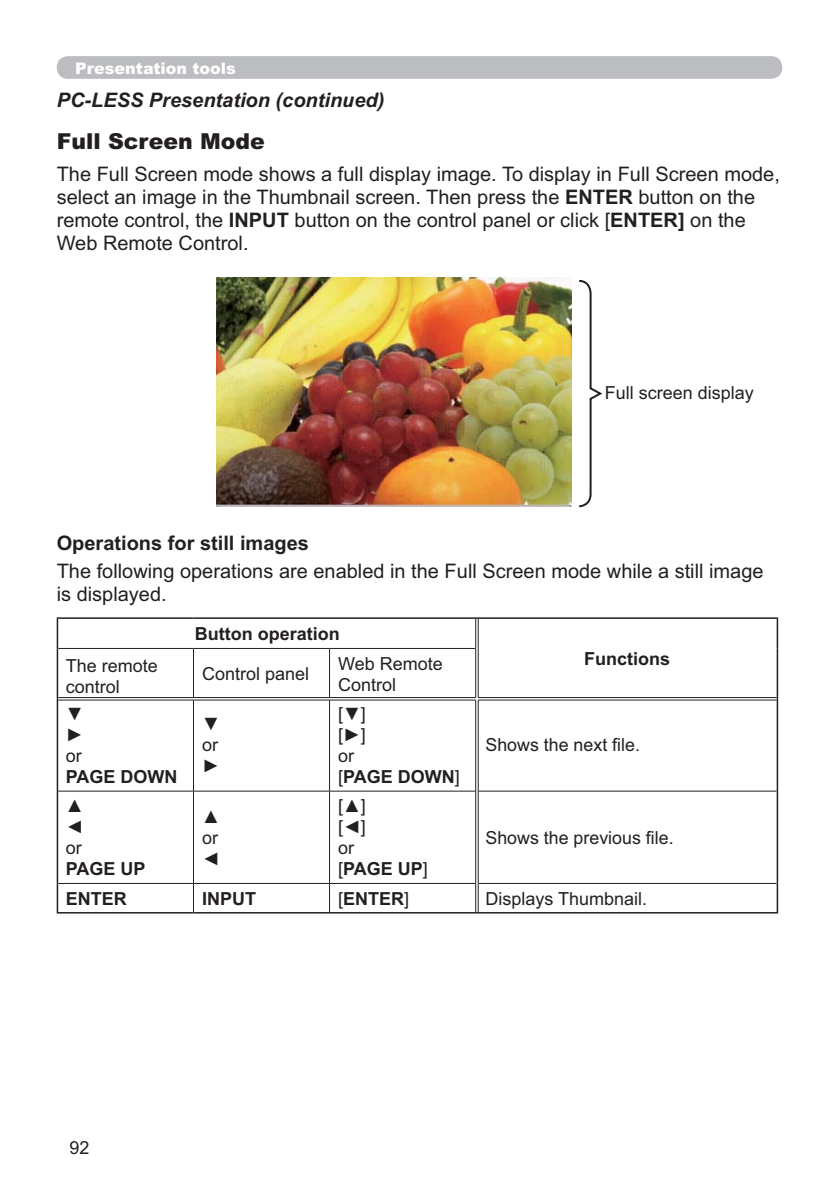
<style>
.page{position:relative;width:840px;height:1190px;background:#fff}
.page>*{position:absolute;margin:0;border:0;box-sizing:border-box;transform-origin:0 0}
.t1{font:900 22px "Arial";color:#231f20}
.t2{font:20px/23px "Arial";color:#231f20}
.t3{font:italic 700 20px "Arial";color:#231f20}
.t4{font:700 20px "Arial";color:#231f20}
.t5{font:18px/21px "Arial";color:#231f20}
.t6{font:700 18px "Arial";color:#231f20}
.t7{font:900 16px "Arial";color:#fff}
.s1{font-weight:700}
.s2{font-weight:400}
</style>
<div class="page">
<div style="left:57px;top:56px;width:725px;height:23px;background:#bbbdc0;border-radius:11px"></div>
<hr style="left:58px;top:648px;width:136px;height:1px;background:#231f20">
<hr style="left:194px;top:648px;width:136px;height:1px;background:#231f20">
<hr style="left:193px;top:649px;width:1px;height:48px;background:#231f20">
<hr style="left:330px;top:648px;width:145px;height:1px;background:#231f20">
<hr style="left:329px;top:649px;width:1px;height:48px;background:#231f20">
<hr style="left:193px;top:700px;width:1px;height:91px;background:#231f20">
<hr style="left:329px;top:700px;width:1px;height:91px;background:#231f20">
<hr style="left:58px;top:791px;width:136px;height:1px;background:#231f20">
<hr style="left:194px;top:791px;width:136px;height:1px;background:#231f20">
<hr style="left:193px;top:791px;width:1px;height:92px;background:#231f20">
<hr style="left:330px;top:791px;width:145px;height:1px;background:#231f20">
<hr style="left:329px;top:791px;width:1px;height:92px;background:#231f20">
<hr style="left:58px;top:883px;width:136px;height:1px;background:#231f20">
<hr style="left:194px;top:883px;width:136px;height:1px;background:#231f20">
<svg style="left:193px;top:884px;width:1px;height:28px"></svg>
<hr style="left:330px;top:883px;width:145px;height:1px;background:#231f20">
<svg style="left:329px;top:884px;width:1px;height:28px"></svg>
<hr style="left:478px;top:791px;width:299px;height:1px;background:#231f20">
<hr style="left:478px;top:883px;width:299px;height:1px;background:#231f20">
<hr style="left:57px;top:617px;width:137px;height:2px;background:#231f20">
<svg style="left:57px;top:619px;width:1px;height:29px"></svg>
<hr style="left:194px;top:617px;width:584px;height:2px;background:#231f20">
<svg style="left:777px;top:619px;width:1px;height:29px"></svg>
<hr style="left:777px;top:648px;width:1px;height:51px;background:#231f20">
<hr style="left:57px;top:648px;width:1px;height:51px;background:#231f20">
<hr style="left:57px;top:699px;width:1px;height:92px;background:#231f20">
<hr style="left:777px;top:699px;width:1px;height:92px;background:#231f20">
<hr style="left:57px;top:791px;width:1px;height:92px;background:#231f20">
<hr style="left:777px;top:791px;width:1px;height:92px;background:#231f20">
<svg style="left:57px;top:883px;width:1px;height:29px"></svg>
<svg style="left:777px;top:883px;width:1px;height:29px"></svg>
<hr style="left:57px;top:912px;width:137px;height:2px;background:#231f20">
<hr style="left:194px;top:912px;width:584px;height:2px;background:#231f20">
<svg style="left:475px;top:619px;width:4px;height:29px"></svg>
<hr style="left:475px;top:648px;width:1px;height:49px;background:#231f20">
<hr style="left:478px;top:648px;width:1px;height:49px;background:#231f20">
<hr style="left:475px;top:700px;width:1px;height:91px;background:#231f20">
<hr style="left:478px;top:700px;width:1px;height:91px;background:#231f20">
<hr style="left:475px;top:791px;width:1px;height:92px;background:#231f20">
<hr style="left:478px;top:791px;width:1px;height:92px;background:#231f20">
<svg style="left:475px;top:883px;width:4px;height:29px"></svg>
<hr style="left:58px;top:697px;width:136px;height:1px;background:#231f20">
<hr style="left:58px;top:700px;width:136px;height:1px;background:#231f20">
<hr style="left:194px;top:697px;width:136px;height:1px;background:#231f20">
<hr style="left:194px;top:700px;width:136px;height:1px;background:#231f20">
<hr style="left:330px;top:697px;width:146px;height:1px;background:#231f20">
<hr style="left:330px;top:700px;width:146px;height:1px;background:#231f20">
<hr style="left:478px;top:697px;width:299px;height:1px;background:#231f20">
<hr style="left:478px;top:700px;width:299px;height:1px;background:#231f20">
<svg style="left:579px;top:279px;width:24px;height:229px"></svg>
<img style="left:217px;top:277px;width:355px;height:230px">
<p class="t7" style="left:75px;top:62px;width:162px">Presentation tools</p>
<p class="t3" style="left:57px;top:93px;width:329px">PC-LESS Presentation (continued)</p>
<p class="t1" style="left:57px;top:133px;width:210px">Full Screen Mode</p>
<p class="t2" style="left:57px;top:164px;width:725px">The Full Screen mode shows a full display image. To display in Full Screen mode, select an image in the Thumbnail screen. Then press the <span class="s1">ENTER</span> button on the remote control, the <span class="s1">INPUT</span> button on the control panel or click [<span class="s1">ENTER]</span> on the Web Remote Control.</p>
<p class="t4" style="left:57px;top:535px;width:254px">Operations for still images</p>
<p class="t5" style="left:605px;top:384px;width:151px">Full screen display</p>
<p class="t2" style="left:57px;top:561px;width:708px">The following operations are enabled in the Full Screen mode while a still image is displayed.</p>
<p class="t6" style="left:195px;top:627px;width:146px">Button operation</p>
<p class="t5" style="left:66px;top:657px;width:94px">The remote control</p>
<p class="t5" style="left:202px;top:665px;width:109px">Control panel</p>
<p class="t5" style="left:338px;top:655px;width:106px">Web Remote<br>Control</p>
<p class="t5" style="left:66px;top:705px;width:19px;text-align:justify">▼ ► or</p>
<p class="t6" style="left:66px;top:770px;width:113px">PAGE DOWN</p>
<p class="t5" style="left:202px;top:715px;width:19px;text-align:justify">▼ or ►</p>
<p class="t5" style="left:338px;top:705px;width:123px">[▼]<br>[►]<br>or<br>[<span class="s1">PAGE DOWN</span>]</p>
<p class="t5" style="left:66px;top:797px;width:19px;text-align:justify">▲ ◄ or</p>
<p class="t6" style="left:66px;top:862px;width:81px">PAGE UP</p>
<p class="t5" style="left:202px;top:808px;width:19px;text-align:justify">▲ or ◄</p>
<p class="t5" style="left:338px;top:797px;width:91px">[▲]<br>[◄]<br>or<br>[<span class="s1">PAGE UP</span>]</p>
<p class="t6" style="left:584px;top:652px;width:88px">Functions</p>
<p class="t5" style="left:485px;top:736px;width:156px">Shows the next file.</p>
<p class="t5" style="left:485px;top:829px;width:190px">Shows the previous file.</p>
<p class="t6" style="left:66px;top:892px;width:63px">ENTER</p>
<p class="t6" style="left:202px;top:892px;width:55px">INPUT</p>
<p class="t6" style="left:338px;top:892px;width:73px"><span class="s2">[</span>ENTER<span class="s2">]</span></p>
<p class="t5" style="left:485px;top:890px;width:163px">Displays Thumbnail.</p>
<p class="t5" style="left:69px;top:1139px;width:22px">92</p>
</div>
